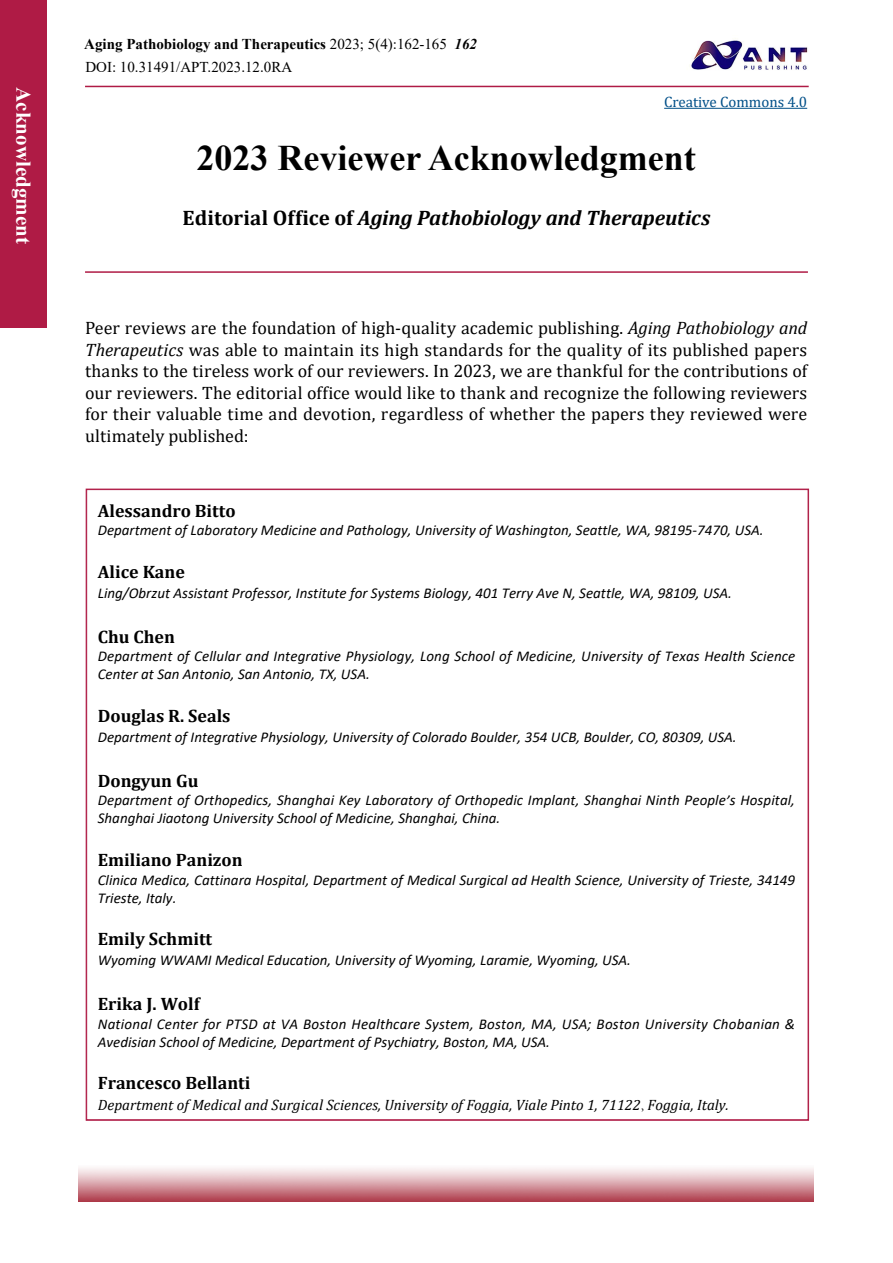
<style>
.page{position:relative;width:893px;height:1263px;background:#fff}
.page>*{position:absolute;margin:0;border:0;box-sizing:border-box;transform-origin:0 0}
.t1{font:700 36px "Times New Roman";color:#000}
.t2{font:italic 700 21px "Cambria";letter-spacing:-.005em;color:#000}
.t3{font:700 21px "Times New Roman";color:#fff}
.t4{font:18px/21.6px "Cambria";letter-spacing:.005em;color:#000;text-align:justify}
.t5{font:700 18px "Cambria";color:#000}
.t6{font:italic 15px/18px "Calibri";color:#000}
.t7{font:italic 15px "Cambria";color:#000}
.t8{font:15px/22.6px "Times New Roman";color:#000}
.t9{font:15px "Cambria";color:#004f88}
.s1{font-weight:700}
.s2{font-weight:700;font-style:italic}
.s3{font-style:normal}
.s4{font-style:italic}
.s5{font-family:"Adobe Song Std";font-weight:300;font-style:normal}
</style>
<div class="page">
<hr style="left:85px;top:86px;width:724px;height:1px;background:#af1b45">
<hr style="left:664px;top:108px;width:143px;height:1px;background:#004f88">
<img style="left:79px;top:1168px;width:734px;height:33px">
<hr style="left:85px;top:271px;width:723px;height:2px;background:#af1b45">
<img style="left:691px;top:40px;width:117px;height:30px">
<div style="left:0;top:0;width:47px;height:328px;background:#af1b45"></div>
<h2 class="t3" style="left:39px;top:87px;width:158px;rotate:90deg">Acknowledgment</h2>
<p class="t8" style="left:84px;top:32px;width:394px"><span class="s1">Aging Pathobiology and Therapeutics</span> 2023; 5(4):162-165 <span class="s2">162<br></span>DOI: 10.31491/APT.2023.12.0RA</p>
<p class="t9" style="left:664px;top:93px;width:145px">Creative Commons 4.0</p>
<h1 class="t1" style="left:196px;top:132px;width:501px">2023 Reviewer Acknowledgment</h1>
<h2 class="t2" style="left:183px;top:203px;width:529px"><span class="s3">Editorial Office of</span> Aging Pathobiology and Therapeutics</h2>
<p class="t4" style="left:85px;top:317px;width:724px">Peer reviews are the foundation of high-quality academic publishing. <span class="s4">Aging Pathobiology and Therapeutics</span> was able to maintain its high standards for the quality of its published papers thanks to the tireless work of our reviewers. In 2023, we are thankful for the contributions of our reviewers. The editorial office would like to thank and recognize the following reviewers for their valuable time and devotion, regardless of whether the papers they reviewed were ultimately published:</p>
<p class="t5" style="left:98px;top:498px;width:139px">Alessandro Bitto</p>
<p class="t6" style="left:98px;top:521px;width:667px">Department of Laboratory Medicine and Pathology, University of Washington, Seattle, WA, 98195-7470, USA.</p>
<p class="t5" style="left:98px;top:559px;width:89px">Alice Kane</p>
<p class="t6" style="left:98px;top:583px;width:636px">Ling/Obrzut Assistant Professor, Institute for Systems Biology, 401 Terry Ave N, Seattle, WA, 98109, USA.</p>
<p class="t5" style="left:98px;top:624px;width:79px">Chu Chen</p>
<p class="t6" style="left:98px;top:647px;width:699px">Department of Cellular and Integrative Physiology, Long School of Medicine, University of Texas Health Science<br>Center at San Antonio, San Antonio, TX, USA.</p>
<p class="t5" style="left:98px;top:703px;width:134px">Douglas R. Seals</p>
<p class="t6" style="left:98px;top:727px;width:640px">Department of Integrative Physiology, University of Colorado Boulder, 354 UCB, Boulder, CO, 80309, USA.</p>
<p class="t5" style="left:98px;top:768px;width:102px">Dongyun Gu</p>
<p class="t6" style="left:98px;top:791px;width:699px">Department of Orthopedics, Shanghai Key Laboratory of Orthopedic Implant, Shanghai Ninth People׳s Hospital,<br>Shanghai Jiaotong University School of Medicine, Shanghai, China.</p>
<p class="t5" style="left:98px;top:847px;width:146px">Emiliano Panizon</p>
<p class="t6" style="left:98px;top:870px;width:699px">Clinica Medica, Cattinara Hospital, Department of Medical Surgical ad Health Science, University of Trieste, 34149<br>Trieste, Italy.</p>
<p class="t5" style="left:98px;top:926px;width:116px">Emily Schmitt</p>
<p class="t6" style="left:98px;top:951px;width:535px">Wyoming WWAMI Medical Education, University of Wyoming, Laramie, Wyoming, USA.</p>
<p class="t5" style="left:98px;top:991px;width:103px">Erika J. Wolf</p>
<p class="t6" style="left:98px;top:1014px;width:699px">National Center for PTSD at VA Boston Healthcare System, Boston, MA, USA; Boston University Chobanian &amp;<br>Avedisian School of Medicine, Department of Psychiatry, Boston, MA, USA.</p>
<p class="t5" style="left:98px;top:1070px;width:154px">Francesco Bellanti</p>
<p class="t7" style="left:98px;top:1094px;width:632px">Department of Medical and Surgical Sciences, University of Foggia, Viale Pinto 1, 71122<span class="s5">,</span> Foggia, Italy.</p>
</div>
